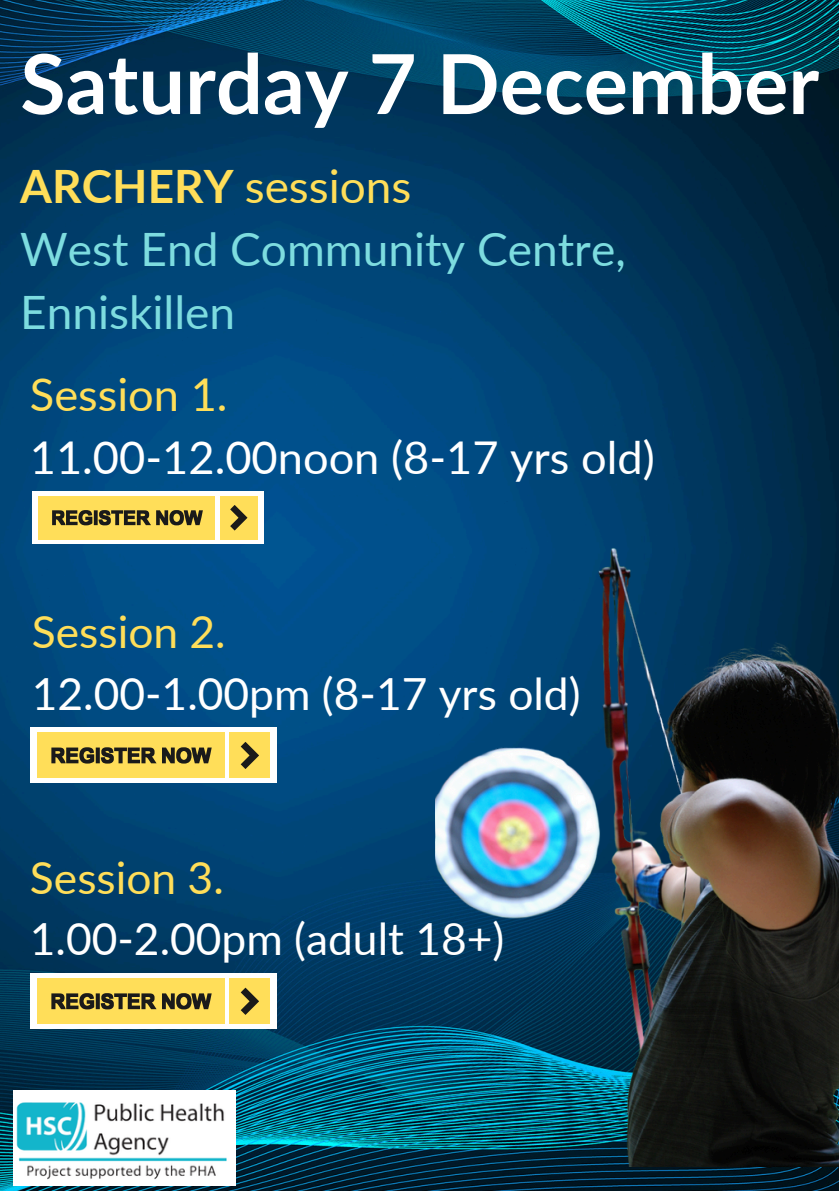
<style>
.page{position:relative;width:839px;height:1191px;background:#fff}
.page>*{position:absolute;margin:0;border:0;box-sizing:border-box;transform-origin:0 0}
.t1{font:700 82.6px "Lato";color:#fff}
.t2{font:46px/63px "Lato";color:#7ddcdf}
.t3{font:46px "Lato";color:#ffde59}
.t4{font:45.2px "Lato";color:#fff}
.t5{font:45.2px "Lato";color:#ffde59}
.t6{font:44.4px "Lato";color:#fff}
.t7{font:44.4px "Lato";color:#ffde59}
.s1{font-weight:700}
</style>
<div class="page">
<img style="left:0;top:0;width:838px;height:1191px">
<div style="left:32px;top:492px;width:232px;height:52px;background:#fff"></div>
<div style="left:39px;top:496px;width:176px;height:43px;background:#ffde59"></div>
<div style="left:220px;top:496px;width:38px;height:43px;background:#ffde59"></div>
<svg style="left:230px;top:505px;width:17px;height:26px"></svg>
<svg style="left:52px;top:510px;width:151px;height:15px"></svg>
<div style="left:30px;top:728px;width:247px;height:55px;background:#fff"></div>
<div style="left:37px;top:732px;width:187px;height:46px;background:#ffde59"></div>
<div style="left:230px;top:732px;width:40px;height:46px;background:#ffde59"></div>
<svg style="left:241px;top:742px;width:18px;height:27px"></svg>
<svg style="left:51px;top:747px;width:161px;height:17px"></svg>
<div style="left:30px;top:973px;width:247px;height:56px;background:#fff"></div>
<div style="left:37px;top:978px;width:187px;height:46px;background:#ffde59"></div>
<div style="left:230px;top:978px;width:40px;height:46px;background:#ffde59"></div>
<svg style="left:241px;top:988px;width:18px;height:27px"></svg>
<svg style="left:51px;top:993px;width:161px;height:16px"></svg>
<img style="left:435px;top:526px;width:403px;height:640px">
<img style="left:13px;top:1091px;width:222px;height:94px">
<p class="t1" style="left:20px;top:33px;width:800px">Saturday 7 December</p>
<p class="t3" style="left:20px;top:157px;width:393px"><span class="s1">ARCHERY</span> sessions</p>
<p class="t2" style="left:20px;top:217px;width:607px">West End Community Centre,<br>Enniskillen</p>
<p class="t5" style="left:30px;top:366px;width:199px">Session 1.</p>
<p class="t4" style="left:30px;top:429px;width:626px">11.00-12.00noon (8-17 yrs old)</p>
<p class="t7" style="left:32px;top:604px;width:195px">Session 2.</p>
<p class="t6" style="left:32px;top:666px;width:550px">12.00-1.00pm (8-17 yrs old)</p>
<p class="t7" style="left:30px;top:850px;width:195px">Session 3.</p>
<p class="t6" style="left:30px;top:912px;width:476px">1.00-2.00pm (adult 18+)</p>
</div>
